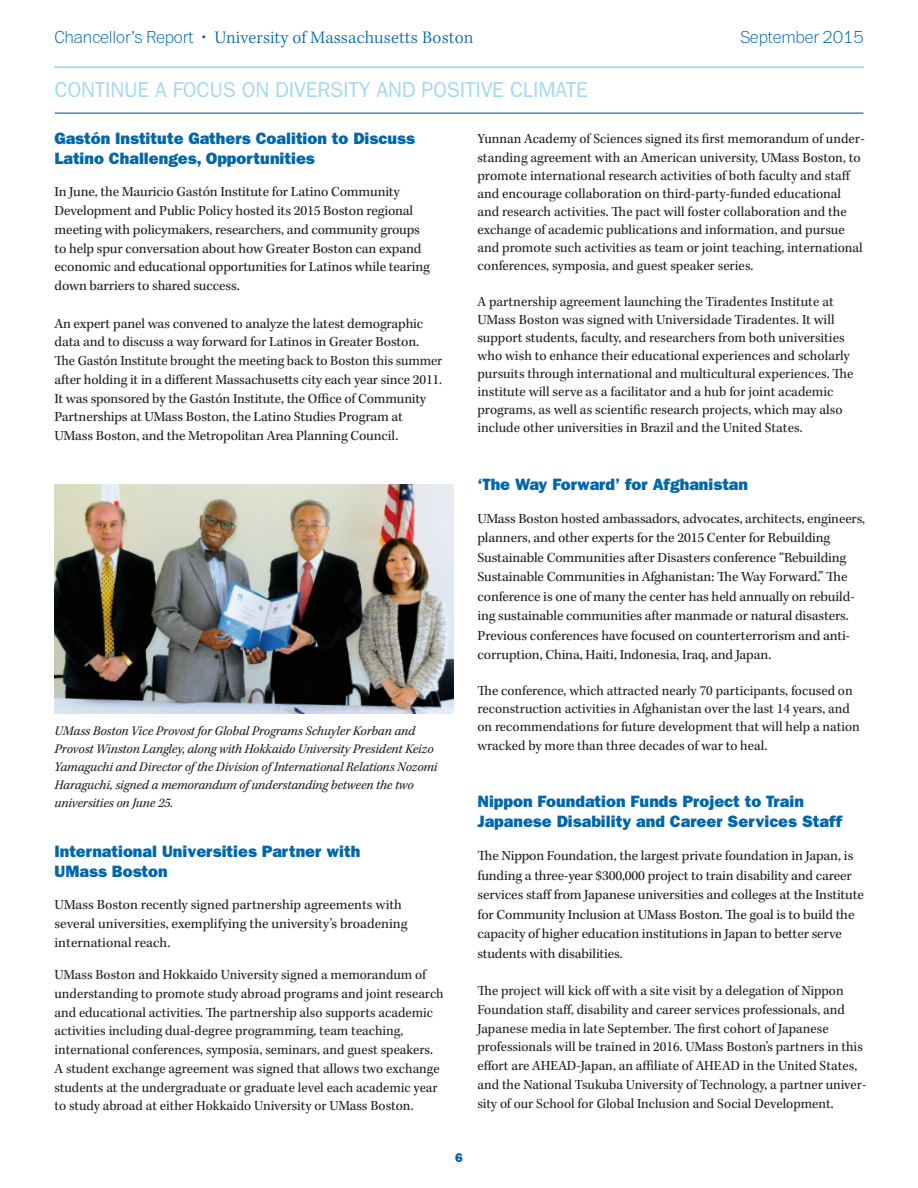
<style>
.page{position:relative;width:918px;height:1188px;background:#fff}
.page>*{position:absolute;margin:0;border:0;box-sizing:border-box;transform-origin:0 0}
.section_head_sw{font:21.75px "ITC Franklin Gothic Std";letter-spacing:-.01em;color:#a3d8f4}
.t1{font:300 18px "Kepler Std";letter-spacing:.005em;color:#0067aa}
.t2{font:100 18px "Franklin ITC Std";letter-spacing:-.01em;color:#0067aa}
.B_head_sw{font:16.5px/19.8px "ITC Franklin Gothic Std Hvy";color:#0067aa}
.Body_Copy_sw{font:14.25px/18.8px "Kepler Std";letter-spacing:-.005em;color:#231f20}
.t3{font:italic 13.5px/18px "Kepler Std";letter-spacing:-.01em;color:#231f20}
.t4{font:12.75px "ITC Franklin Gothic Std Hvy";color:#0067aa}
.s1{font-family:"Franklin ITC Std";font-weight:100}
.s2{font-family:"ITC Franklin Gothic Std";font-weight:400}
</style>
<div class="page">
<hr style="left:54px;top:67px;width:810px;height:1px;background:#a3d8f4">
<hr style="left:55px;top:113px;width:808px;height:1px;background:#0067aa">
<img style="left:55px;top:484px;width:398px;height:230px">
<p class="t1" style="left:55px;top:28px;width:421px"><span class="s1">Chancellor’s Report</span> <span class="s2">•</span> University of Massachusetts Boston</p>
<p class="t2" style="left:740px;top:29px;width:125px">September 2015</p>
<p class="section_head_sw" style="left:55px;top:77px;width:535px">CONTINUE A FOCUS ON DIVERSITY AND POSITIVE CLIMATE</p>
<p class="B_head_sw" style="left:55px;top:129px;width:362px">Gastón Institute Gathers Coalition to Discuss<br>Latino Challenges, Opportunities</p>
<p class="Body_Copy_sw" style="left:55px;top:183px;width:347px">In June, the Mauricio Gastón Institute for Latino Community</p>
<p class="Body_Copy_sw" style="left:55px;top:202px;width:377px">Development and Public Policy hosted its 2015 Boston regional meeting with policymakers, researchers, and community groups to help spur conversation about how Greater Boston can expand economic and educational opportunities for Latinos while tearing down barriers to shared success.</p>
<p class="Body_Copy_sw" style="left:55px;top:314px;width:370px">An expert panel was convened to analyze the latest demographic data and to discuss a way forward for Latinos in Greater Boston.</p>
<p class="Body_Copy_sw" style="left:55px;top:352px;width:389px">The Gastón Institute brought the meeting back to Boston this summer after holding it in a different Massachusetts city each year since 2011.<br>It was sponsored by the Gastón Institute, the Office of Community Partnerships at UMass Boston, the Latino Studies Program at UMass Boston, and the Metropolitan Area Planning Council.</p>
<p class="Body_Copy_sw" style="left:477px;top:130px;width:389px;line-height:18.1px">Yunnan Academy of Sciences signed its first memorandum of under&shy;standing agreement with an American university, UMass Boston, to promote international research activities of both faculty and staff and encourage collaboration on third-party-funded educational and research activities. The pact will foster collaboration and the exchange of academic publications and information, and pursue and promote such activities as team or joint teaching, international conferences, symposia, and guest speaker series.</p>
<p class="Body_Copy_sw" style="left:477px;top:293px;width:378px;line-height:18.1px">A partnership agreement launching the Tiradentes Institute at UMass Boston was signed with Universidade Tiradentes. It will support students, faculty, and researchers from both universities who wish to enhance their educational experiences and scholarly pursuits through international and multicultural experiences. The institute will serve as a facilitator and a hub for joint academic programs, as well as scientific research projects, which may also include other universities in Brazil and the United States.</p>
<p class="t3" style="left:55px;top:722px;width:384px">UMass Boston Vice Provost for Global Programs Schuyler Korban and Provost Winston Langley, along with Hokkaido University President Keizo Yamaguchi and Director of the Division of International Relations Nozomi Haraguchi, signed a memorandum of understanding between the two</p>
<p class="t3" style="left:55px;top:794px;width:120px">universities on June 25.</p>
<p class="B_head_sw" style="left:55px;top:842px;width:307px">International Universities Partner with</p>
<p class="B_head_sw" style="left:55px;top:862px;width:115px">UMass Boston</p>
<p class="Body_Copy_sw" style="left:55px;top:896px;width:349px">UMass Boston recently signed partnership agreements with</p>
<p class="Body_Copy_sw" style="left:55px;top:915px;width:354px">several universities, exemplifying the university’s broadening international reach.</p>
<p class="Body_Copy_sw" style="left:55px;top:966px;width:391px">UMass Boston and Hokkaido University signed a memorandum of understanding to promote study abroad programs and joint research and educational activities. The partnership also supports academic activities including dual-degree programming, team teaching, international conferences, symposia, seminars, and guest speakers.<br>A student exchange agreement was signed that allows two exchange students at the undergraduate or graduate level each academic year to study abroad at either Hokkaido University or UMass Boston.</p>
<p class="B_head_sw" style="left:477px;top:474px;width:272px">‘The Way Forward’ for Afghanistan</p>
<p class="Body_Copy_sw" style="left:477px;top:509px;width:389px;line-height:19.5px">UMass Boston hosted ambassadors, advocates, architects, engineers, planners, and other experts for the 2015 Center for Rebuilding Sustainable Communities after Disasters conference “Rebuilding Sustainable Communities in Afghanistan: The Way Forward.” The conference is one of many the center has held annually on rebuild&shy;ing sustainable communities after manmade or natural disasters.<br>Previous conferences have focused on counterterrorism and anti&shy;corruption, China, Haiti, Indonesia, Iraq, and Japan.</p>
<p class="Body_Copy_sw" style="left:477px;top:682px;width:384px;line-height:18.3px">The conference, which attracted nearly 70 participants, focused on reconstruction activities in Afghanistan over the last 14 years, and on recommendations for future development that will help a nation wracked by more than three decades of war to heal.</p>
<p class="B_head_sw" style="left:477px;top:792px;width:366px">Nippon Foundation Funds Project to Train<br>Japanese Disability and Career Services Staff</p>
<p class="Body_Copy_sw" style="left:477px;top:847px;width:388px;line-height:19.5px">The Nippon Foundation, the largest private foundation in Japan, is funding a three-year $300,000 project to train disability and career services staff from Japanese universities and colleges at the Institute for Community Inclusion at UMass Boston. The goal is to build the capacity of higher education institutions in Japan to better serve students with disabilities.</p>
<p class="Body_Copy_sw" style="left:477px;top:982px;width:391px">The project will kick off with a site visit by a delegation of Nippon Foundation staff, disability and career services professionals, and Japanese media in late September. The first cohort of Japanese professionals will be trained in 2016. UMass Boston’s partners in this effort are AHEAD-Japan, an affiliate of AHEAD in the United States, and the National Tsukuba University of Technology, a partner univer&shy;sity of our School for Global Inclusion and Social Development.</p>
<p class="t4" style="left:455px;top:1150px;width:9px">6</p>
</div>
